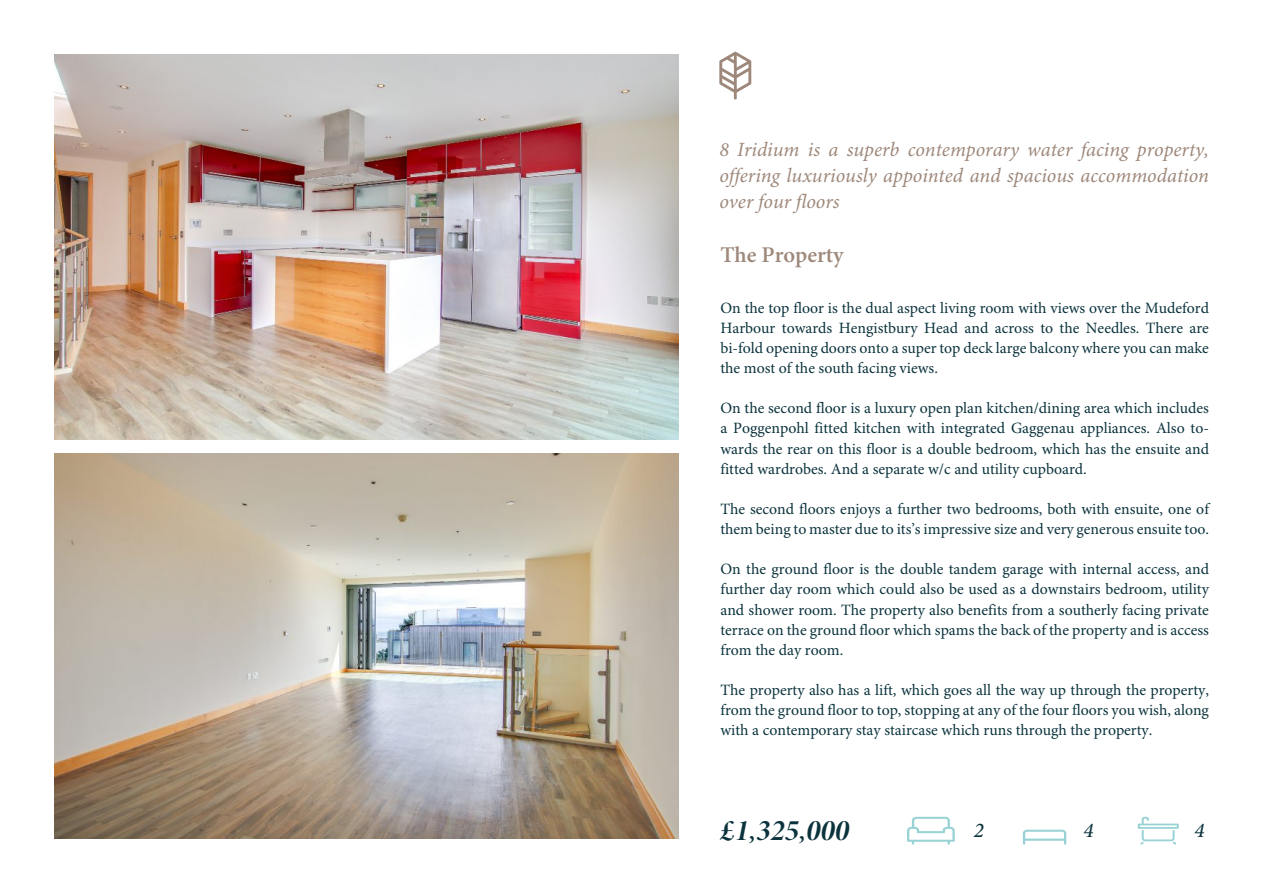
<style>
.page{position:relative;width:1263px;height:893px;background:#fff}
.page>*{position:absolute;margin:0;border:0;box-sizing:border-box;transform-origin:0 0}
.t1{font:30px "Minion Pro Bold It Disp";color:#0b333d}
.t2{font:600 22.5px "Minion Pro";color:#9e887b}
.t3{font:italic 500 21px "Minion Pro";color:#0b333d}
.t4{font:italic 20.25px/26px "Minion Pro";color:#9e887b;text-align:justify}
.t5{font:15.75px/20.1px "Minion Pro";color:#0b333d;text-align:justify}
</style>
<div class="page">
<img style="left:54px;top:54px;width:625px;height:386px">
<img style="left:54px;top:453px;width:625px;height:386px">
<svg style="left:719px;top:52px;width:32px;height:47px"></svg>
<svg style="left:1138px;top:817px;width:41px;height:28px"></svg>
<svg style="left:1023px;top:830px;width:43px;height:15px"></svg>
<hr style="left:1024px;top:839px;width:41px;height:2px;background:#98d2d4">
<svg style="left:907px;top:817px;width:48px;height:28px"></svg>
<p class="t4" style="left:719px;top:139px;width:491px">8 Iridium is a superb contemporary water facing property, offering luxuriously appointed and spacious accommodation over four floors</p>
<h2 class="t2" style="left:720px;top:246px;width:125px">The Property</h2>
<p class="t5" style="left:720px;top:299px;width:490px">On the top floor is the dual aspect living room with views over the Mudeford Harbour towards Hengistbury Head and across to the Needles. There are bi-fold opening doors onto a super top deck large balcony where you can make the most of the south facing views.</p>
<p class="t5" style="left:720px;top:400px;width:490px">On the second floor is a luxury open plan kitchen/dining area which includes a Poggenpohl fitted kitchen with integrated Gaggenau appliances. Also to&shy;wards the rear on this floor is a double bedroom, which has the ensuite and fitted wardrobes. And a separate w/c and utility cupboard.</p>
<p class="t5" style="left:720px;top:500px;width:490px">The second floors enjoys a further two bedrooms, both with ensuite, one of them being to master due to its’s impressive size and very generous ensuite too.</p>
<p class="t5" style="left:720px;top:561px;width:490px">On the ground floor is the double tandem garage with internal access, and further day room which could also be used as a downstairs bedroom, utility and shower room. The property also benefits from a southerly facing private terrace on the ground floor which spams the back of the property and is access from the day room.</p>
<p class="t5" style="left:720px;top:681px;width:490px">The property also has a lift, which goes all the way up through the property, from the ground floor to top, stopping at any of the four floors you wish, along with a contemporary stay staircase which runs through the property.</p>
<h1 class="t1" style="left:720px;top:818px;width:130px">£1,325,000</h1>
<h3 class="t3" style="left:974px;top:822px;width:12px">2</h3>
<h3 class="t3" style="left:1083px;top:822px;width:12px">4</h3>
<h3 class="t3" style="left:1194px;top:822px;width:12px">4</h3>
</div>
